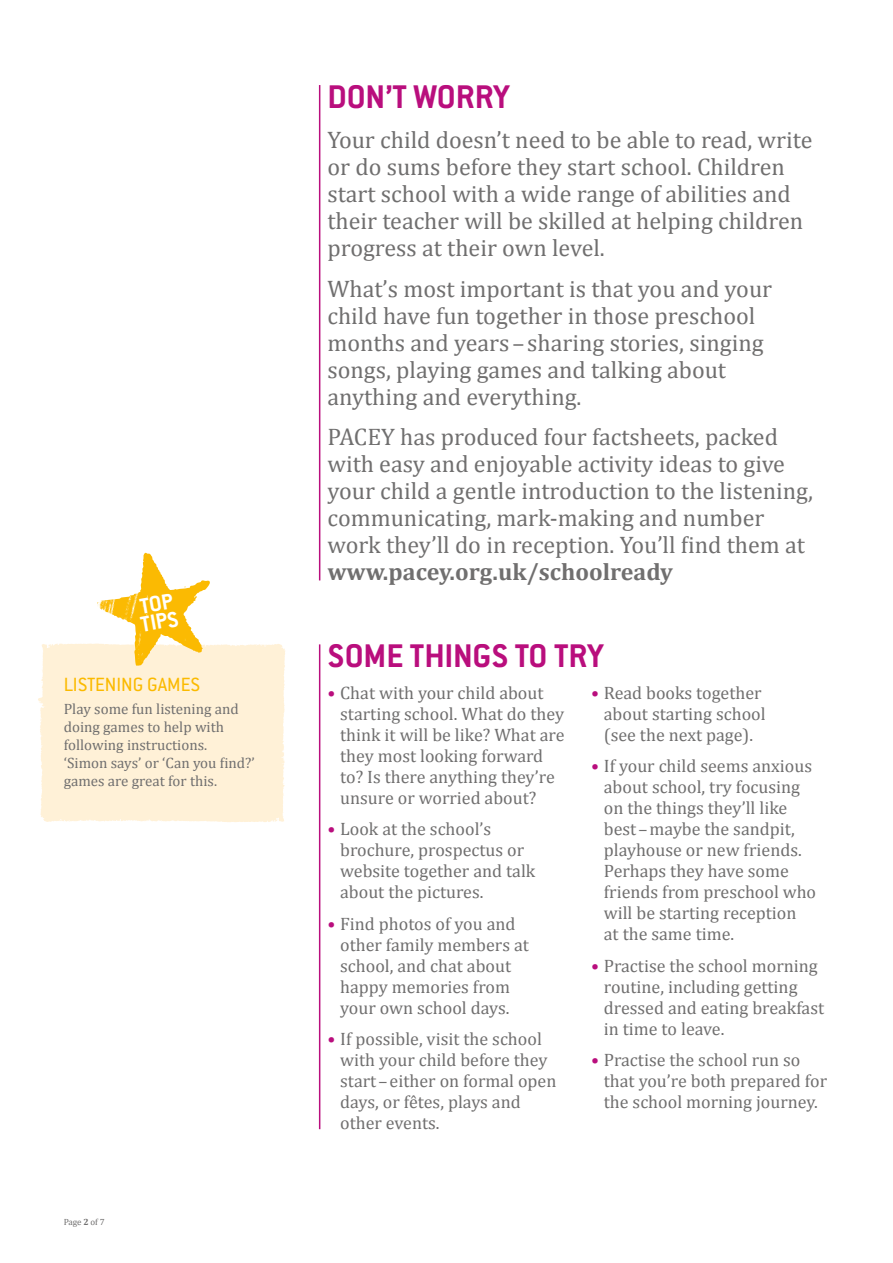
<style>
.page{position:relative;width:893px;height:1263px;background:#fff}
.page>*{position:absolute;margin:0;border:0;box-sizing:border-box;transform-origin:0 0}
.t1{font:700 36px "Conduit ITC Std";color:#b90e7d}
.t2{font:24px/27px "Cambria";color:#706f6f}
.t3{font:700 24px "Cambria";color:#706f6f}
.t4{font:700 24px/18px "Conduit ITC Std";color:#fff}
.t5{font:21px "Conduit ITC Std";color:#fbba00}
.t6{font:18px/21px "Cambria";color:#706f6f}
.t7{font:15px/18px "Cambria";color:#706f6f}
.t8{font:9px "Cambria";letter-spacing:-.01em;color:#706f6f}
.s1{font-weight:700}
.s2{color:#b90e7d}
</style>
<div class="page">
<hr style="left:319px;top:85px;width:1px;height:495px;background:#b90e7d">
<hr style="left:319px;top:644px;width:1px;height:485px;background:#b90e7d">
<div style="left:38px;top:643px;width:247px;height:179px;background:#fff1d7"></div>
<img style="left:97px;top:553px;width:106px;height:113px">
<h2 class="t4" style="left:136px;top:597px;width:40px;rotate:-10deg">TO P<br>TI PS</h2>
<p class="t5" style="left:64px;top:672px;width:136px">LISTENING GAMES</p>
<p class="t7" style="left:64px;top:700px;width:193px">Play some fun listening and doing games to help with following instructions.<br>‘Simon says’ or ‘Can you find?’ games are great for this.</p>
<p class="t8" style="left:64px;top:1216px;width:43px">Page <span class="s1">2</span> of 7</p>
<h1 class="t1" style="left:327px;top:75px;width:184px">DON’T WORRY</h1>
<h2 class="t2" style="left:327px;top:126px;width:486px">Your child doesn’t need to be able to read, write or do sums before they start school. Children start school with a wide range of abilities and their teacher will be skilled at helping children progress at their own level.</h2>
<h2 class="t2" style="left:327px;top:275px;width:446px">What’s most important is that you and your child have fun together in those preschool months and years – sharing stories, singing songs, playing games and talking about anything and everything.</h2>
<h2 class="t2" style="left:327px;top:423px;width:487px">PACEY has produced four factsheets, packed with easy and enjoyable activity ideas to give your child a gentle introduction to the listening, communicating, mark-making and number work they’ll do in reception. You’ll find them at</h2>
<h2 class="t3" style="left:327px;top:555px;width:347px">www.pacey.org.uk/schoolready</h2>
<h1 class="t1" style="left:327px;top:634px;width:278px">SOME THINGS TO TRY</h1>
<p class="t6" style="left:604px;top:682px;width:163px;text-indent:-13px"><span class="s2">•</span> Read books together about starting school (see the next page).</p>
<p class="t6" style="left:604px;top:755px;width:214px;text-indent:-13px"><span class="s2">•</span> If your child seems anxious about school, try focusing on the things they’ll like best – maybe the sandpit, playhouse or new friends.<br>Perhaps they have some friends from preschool who will be starting reception<br>at the same time.</p>
<p class="t6" style="left:604px;top:955px;width:222px;text-indent:-13px"><span class="s2">•</span> Practise the school morning routine, including getting dressed and eating breakfast in time to leave.</p>
<p class="t6" style="left:604px;top:1049px;width:225px;text-indent:-13px"><span class="s2">•</span> Practise the school run so that you’re both prepared for the school morning journey.</p>
<p class="t6" style="left:340px;top:682px;width:226px;text-indent:-13px"><span class="s2">•</span> Chat with your child about starting school. What do they think it will be like? What are they most looking forward to? Is there anything they’re unsure or worried about?</p>
<p class="t6" style="left:340px;top:818px;width:197px;text-indent:-13px"><span class="s2">•</span> Look at the school’s brochure, prospectus or website together and talk about the pictures.</p>
<p class="t6" style="left:340px;top:913px;width:190px;text-indent:-13px"><span class="s2">•</span> Find photos of you and other family members at school, and chat about happy memories from your own school days.</p>
<p class="t6" style="left:340px;top:1028px;width:218px;text-indent:-13px"><span class="s2">•</span> If possible, visit the school with your child before they start – either on formal open days, or fêtes, plays and other events.</p>
</div>
